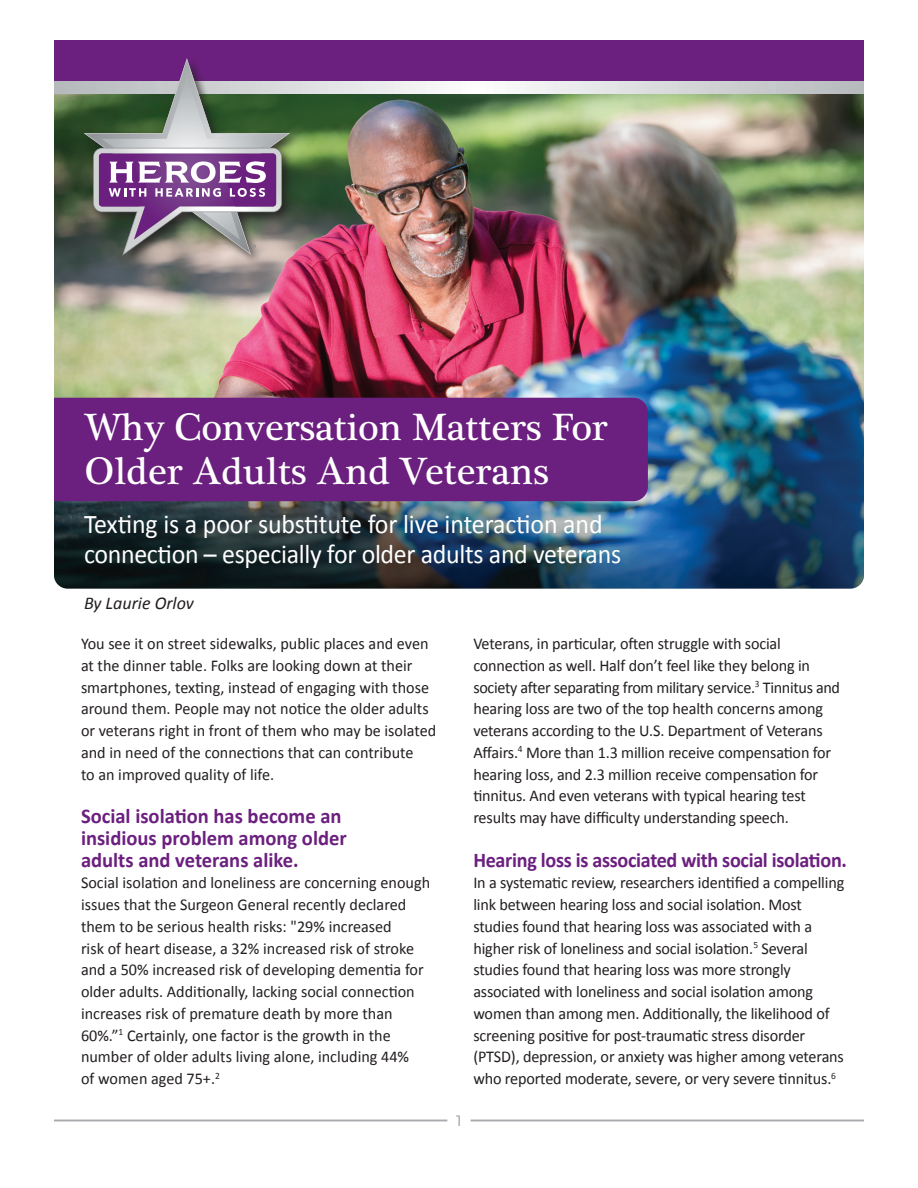
<style>
.page{position:relative;width:918px;height:1188px;background:#fff}
.page>*{position:absolute;margin:0;border:0;box-sizing:border-box;transform-origin:0 0}
.t1{font:39px/43.8px "Plantagenet Cherokee";color:#fff}
.t2{font:27px/30px "Calibri";letter-spacing:-.01em;color:#fff;scale:.96 1}
.t3{font:700 21px/21.8px "Calibri";color:#6b1f7e}
.t4{font:700 21px "Calibri";color:#6b1f7e;scale:.96 1}
.t5{font:italic 18px "Calibri";color:#231f20}
.t6{font:16.5px/21.8px "Calibri";letter-spacing:-.01em;color:#231f20}
.t7{font:15px "Montserrat";color:#939598}
</style>
<div class="page">
<img style="left:54px;top:93px;width:810px;height:496px">
<div style="left:54px;top:40px;width:810px;height:41px;background:#6b1f7e"></div>
<svg style="left:54px;top:81px;width:810px;height:12px"></svg>
<hr style="left:54px;top:1120px;width:810px;height:1px;background:#a8a9ad">
<div style="left:447px;top:1112px;width:24px;height:16px;background:#fff;border-radius:8px"></div>
<div style="left:82px;top:56px;width:219px;height:211px;background:#231f20;opacity:.75"></div>
<svg style="left:84px;top:58px;width:206px;height:198px"></svg>
<div style="left:54px;top:398px;width:594px;height:103px;background:#6b1f7e"></div>
<p class="t1" style="left:85px;top:406px;width:524px">Why Conversation Matters For<br>Older Adults And Veterans</p>
<p class="t2" style="left:84px;top:508px;width:561px">Texting is a poor substitute for live interaction and connection – especially for older adults and veterans</p>
<p class="t5" style="left:84px;top:591px;width:111px">By Laurie Orlov</p>
<p class="t6" style="left:81px;top:632px;width:357px">You see it on street sidewalks, public places and even at the dinner table. Folks are looking down at their smartphones, texting, instead of engaging with those around them. People may not notice the older adults or veterans right in front of them who may be isolated and in need of the connections that can contribute<br>to an improved quality of life.</p>
<p class="t3" style="left:81px;top:804px;width:267px">Social isolation has become an insidious problem among older adults and veterans alike.</p>
<p class="t6" style="left:81px;top:872px;width:351px">Social isolation and loneliness are concerning enough issues that the Surgeon General recently declared them to be serious health risks: "29% increased<br>risk of heart disease, a 32% increased risk of stroke and a 50% increased risk of developing dementia for older adults. Additionally, lacking social connection increases risk of premature death by more than 60%.”<sup>1</sup> Certainly, one factor is the growth in the number of older adults living alone, including 44%<br>of women aged 75+.<sup>2</sup></p>
<p class="t7" style="left:456px;top:1110px;width:7px">1</p>
<p class="t6" style="left:473px;top:632px;width:368px">Veterans, in particular, often struggle with social connection as well. Half don’t feel like they belong in society after separating from military service.<sup>3</sup> Tinnitus and hearing loss are two of the top health concerns among veterans according to the U.S. Department of Veterans Affairs.<sup>4</sup> More than 1.3 million receive compensation for hearing loss, and 2.3 million receive compensation for tinnitus. And even veterans with typical hearing test results may have difficulty understanding speech.</p>
<p class="t4" style="left:473px;top:845px;width:391px">Hearing loss is associated with social isolation.</p>
<p class="t6" style="left:473px;top:872px;width:372px">In a systematic review, researchers identified a compelling link between hearing loss and social isolation. Most studies found that hearing loss was associated with a higher risk of loneliness and social isolation.<sup>5</sup> Several studies found that hearing loss was more strongly associated with loneliness and social isolation among women than among men. Additionally, the likelihood of screening positive for post-traumatic stress disorder (PTSD), depression, or anxiety was higher among veterans who reported moderate, severe, or very severe tinnitus.<sup>6</sup></p>
</div>
